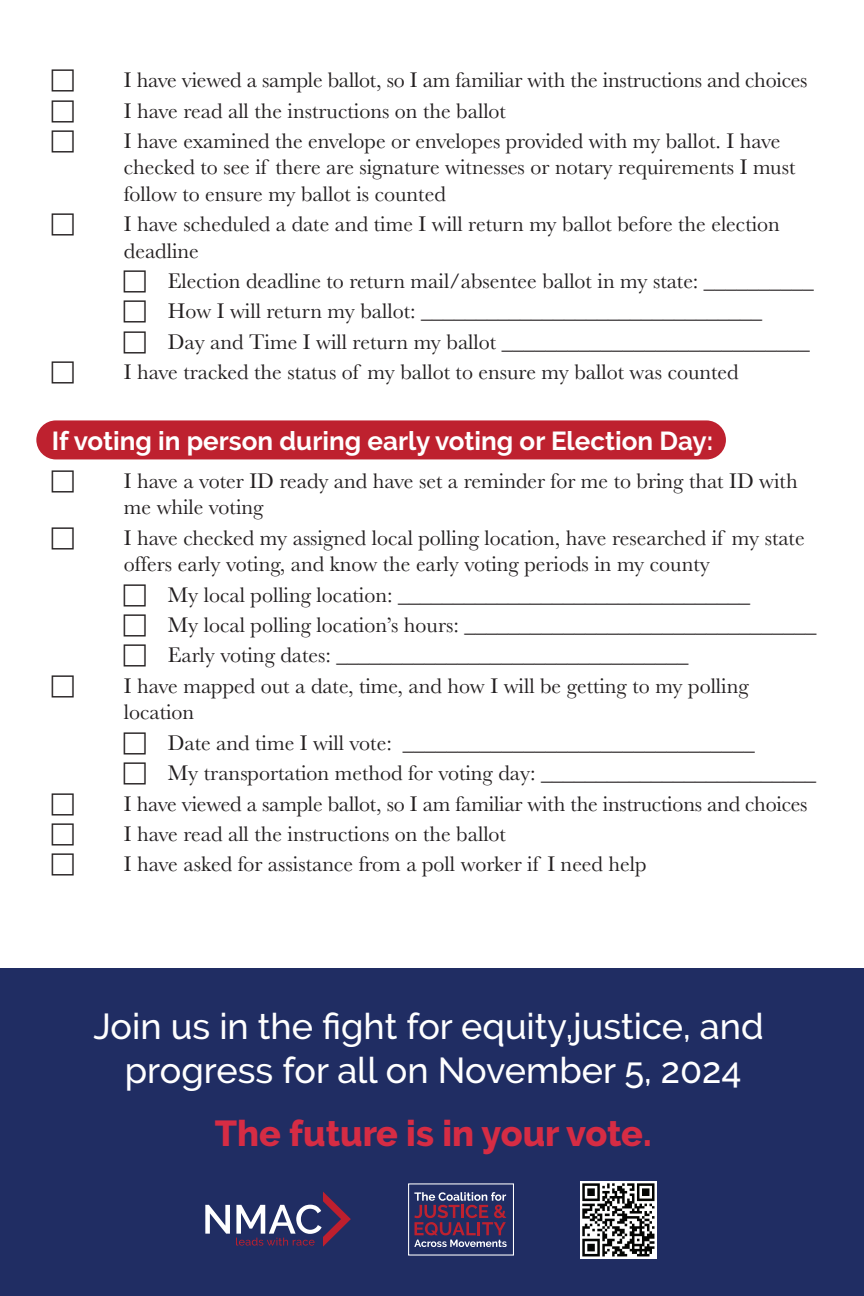
<style>
.page{position:relative;width:864px;height:1296px;background:#fff}
.page>*{position:absolute;margin:0;border:0;box-sizing:border-box;transform-origin:0 0}
.t1{font:500 36px/43.8px "Raleway";color:#fff;text-align:center}
.t2{font:800 36px "Raleway";color:#d62c44}
.t3{font:700 26px "Raleway";color:#fff}
.t4{font:22px/26.4px "Baskerville";color:#231f20}
</style>
<div class="page">
<div style="left:36px;top:420px;width:690px;height:39px;background:#be212f;border-radius:20px"></div>
<div style="left:0;top:968px;width:864px;height:328px;background:#202d63"></div>
<svg style="left:205px;top:1205px;width:25px;height:29px"></svg>
<svg style="left:236px;top:1192px;width:115px;height:55px;background:#514b75"></svg>
<div style="left:408px;top:1183px;width:106px;height:73px;border:1px solid #fff"></div>
<svg style="left:414px;top:1192px;width:93px;height:55px;background:#574169"></svg>
<img style="left:580px;top:1181px;width:77px;height:77px">
<p class="t4" style="left:124px;top:65px;width:685px;line-height:30.4px">I have viewed a sample ballot, so I am familiar with the instructions and choices<br>I have read all the instructions on the ballot<br>I have examined the envelope or envelopes provided with my ballot. I have</p>
<p class="t4" style="left:124px;top:154px;width:673px">checked to see if there are signature witnesses or notary requirements I must follow to ensure my ballot is counted</p>
<p class="t4" style="left:124px;top:211px;width:658px">I have scheduled a date and time I will return my ballot before the election deadline</p>
<p class="t4" style="left:168px;top:268px;width:648px">Election deadline to return mail/absentee ballot in my state: __________</p>
<p class="t4" style="left:168px;top:299px;width:596px">How I will return my ballot: _______________________________</p>
<p class="t4" style="left:168px;top:329px;width:643px">Day and Time I will return my ballot ____________________________</p>
<p class="t4" style="left:124px;top:359px;width:616px">I have tracked the status of my ballot to ensure my ballot was counted</p>
<p class="t3" style="left:52px;top:426px;width:663px">If voting in person during early voting or Election Day:</p>
<p class="t4" style="left:124px;top:468px;width:675px">I have a voter ID ready and have set a reminder for me to bring that ID with me while voting</p>
<p class="t4" style="left:124px;top:525px;width:682px">I have checked my assigned local polling location, have researched if my state offers early voting, and know the early voting periods in my county</p>
<p class="t4" style="left:168px;top:582px;width:584px">My local polling location: ________________________________</p>
<p class="t4" style="left:168px;top:612px;width:650px">My local polling location’s hours: ________________________________</p>
<p class="t4" style="left:168px;top:643px;width:522px">Early voting dates: ________________________________</p>
<p class="t4" style="left:124px;top:673px;width:626px">I have mapped out a date, time, and how I will be getting to my polling</p>
<p class="t4" style="left:124px;top:699px;width:72px">location</p>
<p class="t4" style="left:168px;top:730px;width:588px">Date and time I will vote: ________________________________</p>
<p class="t4" style="left:168px;top:760px;width:650px">My transportation method for voting day: _________________________</p>
<p class="t4" style="left:124px;top:791px;width:685px">I have viewed a sample ballot, so I am familiar with the instructions and choices</p>
<p class="t4" style="left:124px;top:821px;width:384px">I have read all the instructions on the ballot</p>
<p class="t4" style="left:124px;top:851px;width:524px">I have asked for assistance from a poll worker if I need help</p>
<h1 class="t1" style="left:93px;top:1004px;width:672px">Join us in the fight for equity,justice, and progress for all on November 5, 2024</h1>
<h1 class="t2" style="left:215px;top:1112px;width:438px">The future is in your vote.</h1>
</div>
